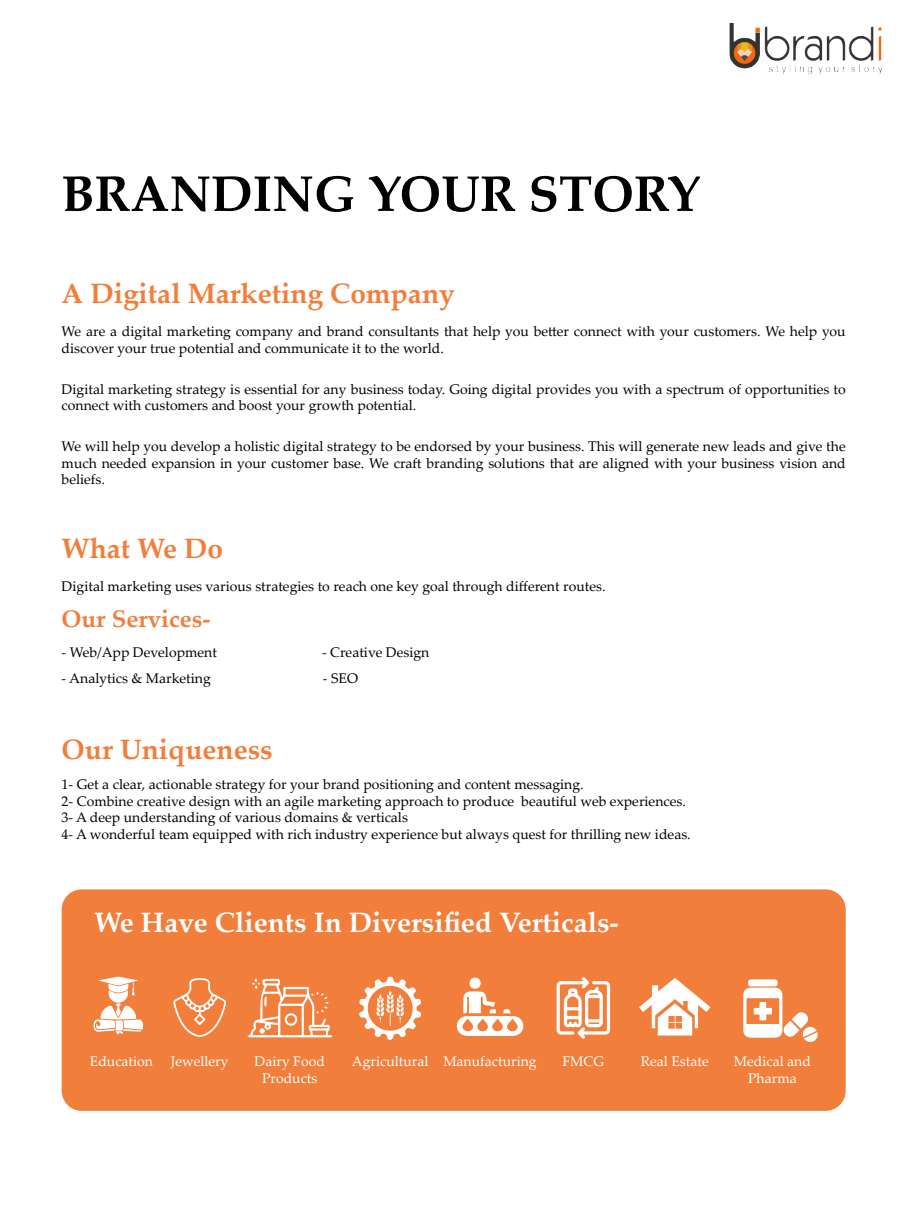
<style>
.page{position:relative;width:903px;height:1230px;background:#fff}
.page>*{position:absolute;margin:0;border:0;box-sizing:border-box;transform-origin:0 0}
.t1{font:700 50px "Palatino Linotype";color:#000}
.t2{font:700 28px "Palatino Linotype";color:#f17e3a}
.t3{font:700 28px "Palatino Linotype";color:#fff}
.t4{font:700 24px "Palatino Linotype";color:#f17e3a}
.t5{font:14px/16.8px "Palatino Linotype";color:#000}
.t6{font:14px/16.8px "Palatino Linotype";color:#fff;text-align:center}
</style>
<div class="page">
<img style="left:729px;top:23px;width:154px;height:51px">
<div style="left:62px;top:889px;width:783px;height:222px;background:#f17e3a;border-radius:20px"></div>
<svg style="left:93px;top:977px;width:50px;height:58px"></svg>
<svg style="left:173px;top:978px;width:53px;height:59px"></svg>
<svg style="left:247px;top:978px;width:85px;height:59px"></svg>
<svg style="left:359px;top:976px;width:62px;height:64px"></svg>
<div style="left:469px;top:978px;width:11px;height:11px;background:#fff;border-radius:50%"></div>
<svg style="left:456px;top:991px;width:67px;height:45px"></svg>
<svg style="left:556px;top:977px;width:54px;height:62px"></svg>
<svg style="left:743px;top:979px;width:75px;height:63px"></svg>
<svg style="left:639px;top:978px;width:71px;height:57px"></svg>
<h1 class="t1" style="left:62px;top:158px;width:640px">BRANDING YOUR STORY</h1>
<h2 class="t2" style="left:62px;top:274px;width:394px">A Digital Marketing Company</h2>
<p class="t5" style="left:62px;top:323px;width:785px">We are a digital marketing company and brand consultants that help you better connect with your customers. We help you discover your true potential and communicate it to the world.</p>
<p class="t5" style="left:62px;top:380px;width:785px">Digital marketing strategy is essential for any business today. Going digital provides you with a spectrum of opportunities to connect with customers and boost your growth potential.</p>
<p class="t5" style="left:62px;top:437px;width:785px;text-align:justify">We will help you develop a holistic digital strategy to be endorsed by your business. This will generate new leads and give the much needed expansion in your customer base. We craft branding solutions that are aligned with your business vision and beliefs.</p>
<h2 class="t2" style="left:62px;top:528px;width:163px">What We Do</h2>
<p class="t5" style="left:62px;top:578px;width:545px">Digital marketing uses various strategies to reach one key goal through different routes.</p>
<h3 class="t4" style="left:62px;top:602px;width:150px">Our Services-</h3>
<p class="t5" style="left:62px;top:644px;width:157px">- Web/App Development</p>
<p class="t5" style="left:322px;top:644px;width:109px">- Creative Design</p>
<p class="t5" style="left:62px;top:670px;width:151px">- Analytics &amp; Marketing</p>
<p class="t5" style="left:323px;top:670px;width:37px">- SEO</p>
<h2 class="t2" style="left:62px;top:730px;width:212px">Our Uniqueness</h2>
<p class="t5" style="left:62px;top:775px;width:630px">1- Get a clear, actionable strategy for your brand positioning and content messaging.<br>2- Combine creative design with an agile marketing approach to produce beautiful web experiences.<br>3- A deep understanding of various domains &amp; verticals<br>4- A wonderful team equipped with rich industry experience but always quest for thrilling new ideas.</p>
<h2 class="t3" style="left:94px;top:903px;width:526px">We Have Clients In Diversified Verticals-</h2>
<p class="t6" style="left:90px;top:1052px;width:65px">Education</p>
<p class="t6" style="left:171px;top:1052px;width:59px">Jewellery</p>
<p class="t6" style="left:254px;top:1052px;width:72px">Dairy Food<br>Products</p>
<p class="t6" style="left:352px;top:1052px;width:186px">Agricultural Manufacturing</p>
<p class="t6" style="left:562px;top:1052px;width:43px">FMCG</p>
<p class="t6" style="left:640px;top:1052px;width:69px">Real Estate</p>
<p class="t6" style="left:733px;top:1052px;width:79px">Medical and<br>Pharma</p>
</div>
